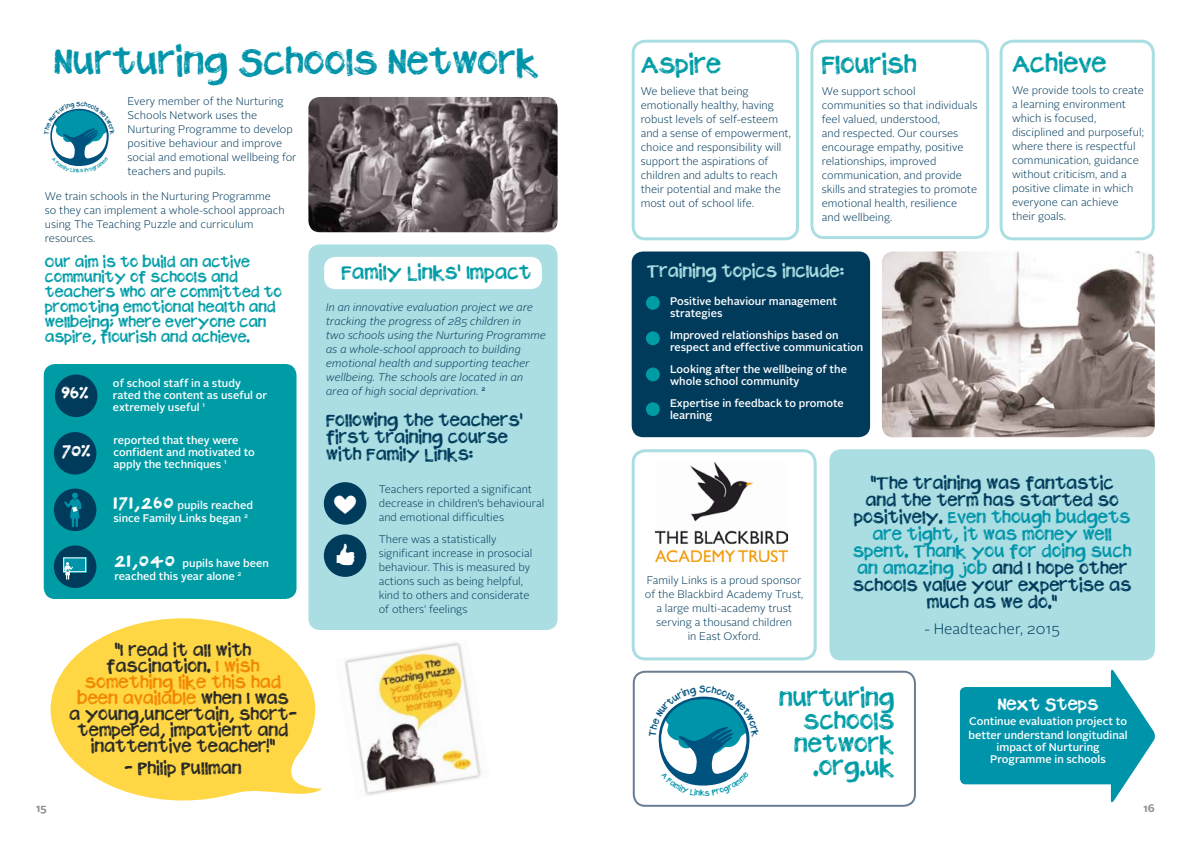
<style>
.page{position:relative;width:1191px;height:842px;background:#fff}
.page>*{position:absolute;margin:0;border:0;box-sizing:border-box;transform-origin:0 0}
.t1{font:700 32px "Plz Print Brush";color:#0094aa}
.t2{font:700 22px "Plz Print Brush";color:#009ca6}
.t3{font:700 21px/23px "Plz Print Brush";color:#009ca6;text-align:right}
.t4{font:700 17px "Plz Print Brush";color:#009ca6}
.t5{font:700 16px "Plz Print Brush";color:#fff}
.t6{font:700 15px/17px "Plz Print Brush";color:#003b5c}
.t7{font:700 15px/16px "Plz Print Brush";color:#282827;text-align:center}
.t8{font:700 15px "Plz Print Brush";color:#abdee2}
.t9{font:300 15px "Alright Sans";color:#003b5c}
.t10{font:700 15px "Plz Print Brush";color:#fff}
.t11{font:700 13px/15px "Plz Print Brush";color:#009ca6}
.t12{font:300 11px/14px "Alright Sans";color:#003b5c}
.t13{font:500 11px/12px "Alright Sans";color:#fff}
.t14{font:italic 300 11px/14px "Alright Sans";color:#003b5c}
.t15{font:700 11px "Alright Sans";color:#909090}
.s1{font-family:"Plz Print Brush";font-weight:700;font-size:16px}
.s2{color:#f18700}
.s3{color:#0094aa}
</style>
<div class="page">
<div style="left:51px;top:618px;width:264px;height:182px;background:#ffd744;border-radius:50%"></div>
<svg style="left:98px;top:626px;width:224px;height:174px"></svg>
<img style="left:308px;top:97px;width:249px;height:135px">
<img style="left:345px;top:642px;width:136px;height:153px">
<div style="left:44px;top:364px;width:252px;height:235px;background:#009ca6;border-radius:11px"></div>
<div style="left:54px;top:432px;width:42px;height:43px;background:#003b5c;border-radius:50%"></div>
<div style="left:54px;top:488px;width:42px;height:43px;background:#003b5c;border-radius:50%"></div>
<svg style="left:64px;top:492px;width:17px;height:35px"></svg>
<div style="left:54px;top:545px;width:42px;height:43px;background:#003b5c;border-radius:50%"></div>
<div style="left:63px;top:557px;width:23px;height:15px;background:#0094aa"></div>
<div style="left:64px;top:558px;width:22px;height:14px;border:1px solid #fff"></div>
<svg style="left:64px;top:562px;width:9px;height:18px"></svg>
<div style="left:55px;top:374px;width:42px;height:43px;background:#003b5c;border-radius:50%"></div>
<div style="left:308px;top:244px;width:249px;height:386px;background:#abdee2;border-radius:11px"></div>
<div style="left:324px;top:482px;width:42px;height:43px;background:#003b5c;border-radius:50%"></div>
<div style="left:324px;top:534px;width:42px;height:43px;background:#003b5c;border-radius:50%"></div>
<div style="left:324px;top:257px;width:218px;height:32px;background:#fff;border-radius:11px"></div>
<div style="left:829px;top:449px;width:326px;height:211px;background:#abdee2;border-radius:11px"></div>
<div style="left:631px;top:449px;width:185px;height:211px;border:3px solid #abdee2;border-radius:12px"></div>
<img style="left:655px;top:462px;width:132px;height:99px">
<div style="left:631px;top:40px;width:168px;height:200px;border:3px solid #abdee2;border-radius:12px"></div>
<div style="left:631px;top:251px;width:239px;height:186px;background:#003b5c;border-radius:11px"></div>
<div style="left:810px;top:40px;width:179px;height:199px;border:3px solid #abdee2;border-radius:12px"></div>
<div style="left:999px;top:40px;width:155px;height:200px;border:3px solid #abdee2;border-radius:12px"></div>
<img style="left:882px;top:251px;width:272px;height:186px">
<div style="left:646px;top:296px;width:14px;height:14px;background:#009ca6;border-radius:50%"></div>
<div style="left:646px;top:331px;width:14px;height:14px;background:#009ca6;border-radius:50%"></div>
<div style="left:646px;top:368px;width:14px;height:13px;background:#009ca6;border-radius:50%"></div>
<div style="left:646px;top:402px;width:14px;height:14px;background:#009ca6;border-radius:50%"></div>
<div style="left:633px;top:671px;width:283px;height:136px;border:2px solid #687d92;border-radius:11px"></div>
<div style="left:960px;top:687px;width:156px;height:97px;background:#0094aa;border-radius:6px"></div>
<svg style="left:1110px;top:669px;width:45px;height:134px"></svg>
<svg style="left:50px;top:108px;width:59px;height:58px"></svg>
<svg style="left:658px;top:696px;width:92px;height:90px"></svg>
<h1 class="t1" style="left:54px;top:43px;width:486px">Nurturing Schools Network</h1>
<p class="t12" style="left:128px;top:95px;width:170px">Every member of the Nurturing<br>Schools Network uses the<br>Nurturing Programme to develop positive behaviour and improve social and emotional wellbeing for teachers and pupils.</p>
<p class="t12" style="left:45px;top:189px;width:241px">We train schools in the Nurturing Programme so they can implement a whole-school approach using The Teaching Puzzle and curriculum resources.</p>
<p class="t11" style="left:45px;top:256px;width:239px">Our aim is to build an active community of schools and teachers who are committed to promoting emotional health and wellbeing; where everyone can aspire, flourish and achieve.</p>
<h3 class="t4" style="left:341px;top:263px;width:191px">Family Links’ Impact</h3>
<p class="t14" style="left:326px;top:300px;width:221px">In an innovative evaluation project we are tracking the progress of 285 children in<br>two schools using the Nurturing Programme as a whole-school approach to building emotional health and supporting teacher wellbeing. The schools are located in an area of high social deprivation. <sup>2</sup></p>
<h3 class="t6" style="left:326px;top:413px;width:198px">Following the teachers’ first training course with Family Links:</h3>
<p class="t12" style="left:379px;top:482px;width:167px">Teachers reported a significant decrease in children’s behavioural and emotional difficulties</p>
<p class="t12" style="left:379px;top:532px;width:155px">There was a statistically significant increase in prosocial behaviour. This is measured by actions such as being helpful, kind to others and considerate of others’ feelings</p>
<p class="t13" style="left:113px;top:377px;width:156px">of school staff in a study rated the content as useful or extremely useful <sup>1</sup></p>
<p class="t13" style="left:113px;top:434px;width:143px">reported that they were confident and motivated to apply the techniques <sup>1</sup></p>
<h3 class="t5" style="left:62px;top:384px;width:29px">96%</h3>
<h3 class="t5" style="left:62px;top:442px;width:31px">70%</h3>
<p class="t13" style="left:113px;top:499px;width:141px;line-height:13px"><span class="s1">171,260</span> pupils reached since Family Links began <sup>2</sup></p>
<p class="t13" style="left:114px;top:557px;width:156px;line-height:13px"><span class="s1">21,040</span> pupils have been reached this year alone <sup>2</sup></p>
<p class="t15" style="left:36px;top:800px;width:12px">15</p>
<h3 class="t7" style="left:69px;top:644px;width:229px">“I read it all with fascination. <span class="s2">I wish something like this had been available</span> when I was<br>a young,uncertain, short&shy;tempered, impatient and inattentive teacher!”</h3>
<h3 class="t7" style="left:124px;top:762px;width:119px">- Philip Pullman</h3>
<h2 class="t2" style="left:640px;top:51px;width:82px">Aspire</h2>
<p class="t12" style="left:640px;top:84px;width:152px">We believe that being emotionally healthy, having robust levels of self-esteem and a sense of empowerment, choice and responsibility will support the aspirations of children and adults to reach their potential and make the most out of school life.</p>
<h2 class="t2" style="left:822px;top:52px;width:96px">Flourish</h2>
<p class="t12" style="left:822px;top:84px;width:157px">We support school communities so that individuals feel valued, understood,<br>and respected. Our courses encourage empathy, positive relationships, improved communication, and provide skills and strategies to promote emotional health, resilience and wellbeing.</p>
<h3 class="t8" style="left:646px;top:262px;width:199px">Training topics include:</h3>
<p class="t13" style="left:670px;top:295px;width:168px">Positive behaviour management strategies</p>
<p class="t13" style="left:670px;top:329px;width:195px">Improved relationships based on respect and effective communication</p>
<p class="t13" style="left:670px;top:363px;width:178px">Looking after the wellbeing of the whole school community</p>
<p class="t13" style="left:670px;top:397px;width:175px">Expertise in feedback to promote learning</p>
<h2 class="t2" style="left:1012px;top:50px;width:96px">Achieve</h2>
<p class="t12" style="left:1012px;top:83px;width:133px">We provide tools to create a learning environment which is focused, disciplined and purposeful; where there is respectful communication, guidance without criticism, and a positive climate in which everyone can achieve their goals.</p>
<p class="t12" style="left:645px;top:574px;width:160px;text-align:center">Family Links is a proud sponsor of the Blackbird Academy Trust, a large multi-academy trust serving a thousand children<br>in East Oxford.</p>
<h3 class="t6" style="left:853px;top:476px;width:280px;text-align:center">“The training was fantastic<br>and the term has started so positively. <span class="s3">Even though budgets are tight, it was money well spent. Thank you for doing such an amazing job</span> and I hope other schools value your expertise as much as we do.”</h3>
<h3 class="t9" style="left:924px;top:619px;width:137px">- Headteacher, 2015</h3>
<h3 class="t3" style="left:779px;top:688px;width:117px">nurturing schools network .org.uk</h3>
<h3 class="t10" style="left:997px;top:695px;width:102px">Next Steps</h3>
<p class="t13" style="left:968px;top:715px;width:161px;line-height:14px">Continue evaluation project to better understand longitudinal</p>
<p class="t13" style="left:990px;top:742px;width:117px;text-align:center">impact of Nurturing<br>Programme in schools</p>
<p class="t15" style="left:1143px;top:800px;width:13px">16</p>
</div>
